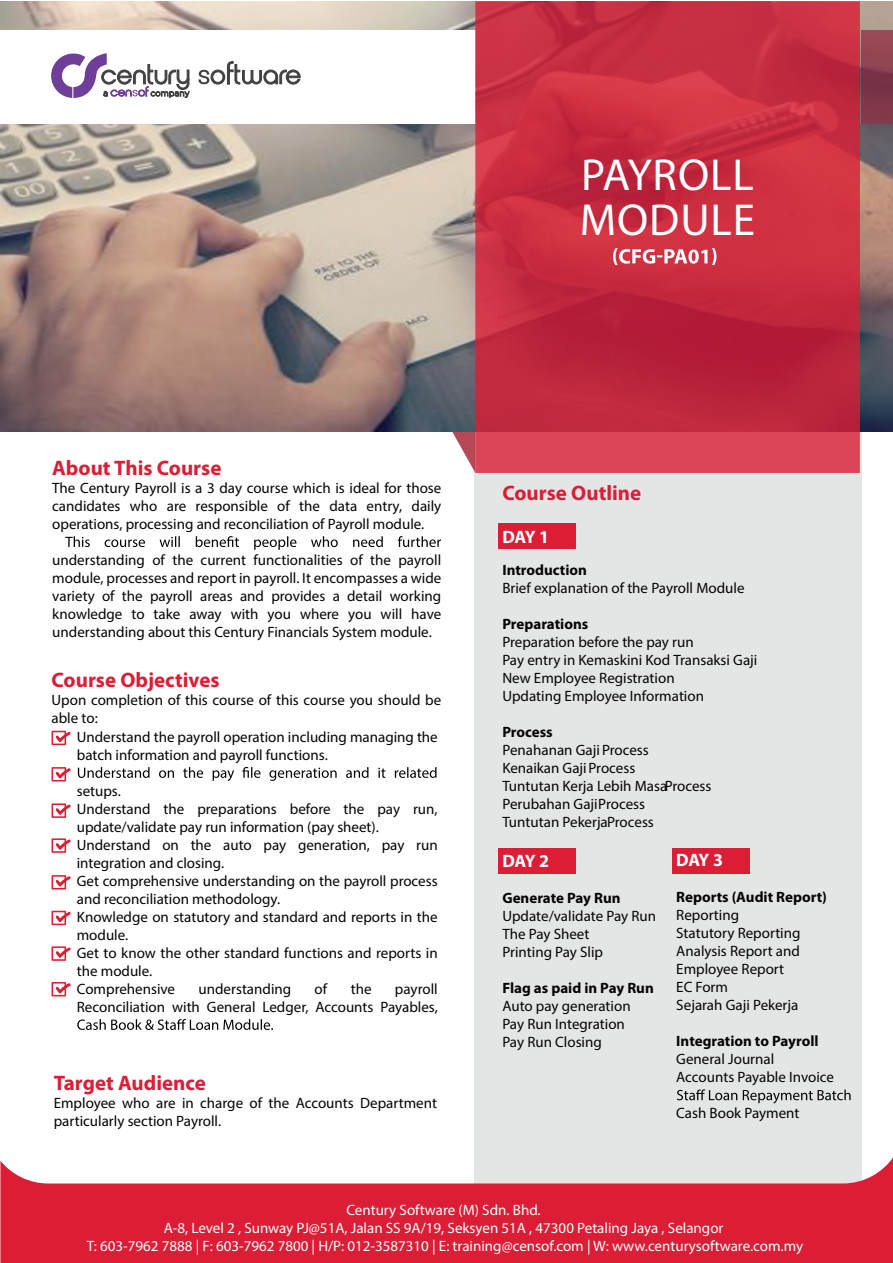
<style>
.page{position:relative;width:893px;height:1263px;background:#fff}
.page>*{position:absolute;margin:0;border:0;box-sizing:border-box;transform-origin:0 0}
.t1{font:45px/45px "Myriad Pro";letter-spacing:.02em;color:#fff}
.t2{font:700 21px "Myriad Pro";color:#db1d35}
.t3{font:700 18px "Myriad Pro";letter-spacing:-.055em;color:#fff}
.t4{font:15px/18px "Myriad Pro";color:#040503}
.t5{font:15px/18px "Myriad Pro";color:#fff;text-align:center}
.t6{font:italic 15px/18px "Myriad Pro";color:#040503}
.t7{font:700 15px "Myriad Pro";color:#040503}
.s1{font-style:italic}
.s2{font-weight:700;font-style:normal}
.s3{font-style:normal}
</style>
<div class="page">
<div style="left:474px;top:432px;width:387px;height:725px;background:#e4e5e5"></div>
<svg style="left:452px;top:432px;width:23px;height:41px"></svg>
<img style="left:0;top:1px;width:893px;height:431px">
<img style="left:0;top:30px;width:893px;height:94px">
<svg style="left:475px;top:1px;width:385px;height:472px"></svg>
<svg style="left:0;top:1157px;width:893px;height:106px;fill:#db1d35"></svg>
<svg style="left:613px;top:248px;width:103px;height:17px"></svg>
<svg style="left:65px;top:536px;width:376px;height:14px"></svg>
<svg style="left:78px;top:767px;width:358px;height:14px"></svg>
<svg style="left:77px;top:1019px;width:196px;height:11px"></svg>
<svg style="left:52px;top:731px;width:19px;height:14px"></svg>
<svg style="left:52px;top:767px;width:19px;height:14px"></svg>
<svg style="left:52px;top:803px;width:19px;height:15px"></svg>
<svg style="left:52px;top:838px;width:19px;height:15px"></svg>
<svg style="left:52px;top:875px;width:19px;height:14px"></svg>
<svg style="left:52px;top:911px;width:19px;height:14px"></svg>
<svg style="left:52px;top:946px;width:19px;height:15px"></svg>
<svg style="left:52px;top:982px;width:19px;height:14px"></svg>
<div style="left:499px;top:848px;width:76px;height:25px;background:#db1d35"></div>
<div style="left:673px;top:848px;width:76px;height:25px;background:#db1d35"></div>
<div style="left:499px;top:524px;width:76px;height:25px;background:#db1d35"></div>
<svg style="left:677px;top:1089px;width:173px;height:14px"></svg>
<svg style="left:198px;top:61px;width:103px;height:24px"></svg>
<svg style="left:51px;top:53px;width:139px;height:45px"></svg>
<h1 class="t1" style="left:580px;top:152px;width:177px">PAYROLL<br>MODULE</h1>
<h2 class="t2" style="left:52px;top:456px;width:171px">About This Course</h2>
<p class="t4" style="left:52px;top:479px;width:391px;text-align:justify">The Century Payroll is a 3 day course which is ideal for those candidates who are responsible of the data entry, daily operations, processing and reconciliation of Payroll module.</p>
<p class="t4" style="left:52px;top:551px;width:391px;text-align:justify">understanding of the current functionalities of the payroll module, processes and report in payroll. It encompasses a wide variety of the payroll areas and provides a detail working knowledge to take away with you where you will have understanding about this Century Financials System module.</p>
<h2 class="t2" style="left:52px;top:668px;width:170px">Course Objectives</h2>
<p class="t4" style="left:52px;top:691px;width:391px">Upon completion of this course of this course you should be able to:</p>
<p class="t4" style="left:77px;top:727px;width:362px">Understand the payroll operation including managing the batch information and payroll functions.</p>
<p class="t4" style="left:77px;top:781px;width:362px">setups.<br>Understand the preparations before the pay run, update/validate pay run information (pay sheet).<br>Understand on the auto pay generation, pay run integration and closing.<br>Get comprehensive understanding on the payroll process and reconciliation methodology.<br>Knowledge on statutory and standard and reports in the module.<br>Get to know the other standard functions and reports in the module.<br>Comprehensive</p>
<p class="t4" style="left:199px;top:979px;width:94px">understanding</p>
<p class="t4" style="left:315px;top:979px;width:14px">of</p>
<p class="t4" style="left:351px;top:979px;width:22px">the</p>
<p class="t4" style="left:77px;top:979px;width:362px;text-align:right">payroll<br>Reconciliation with General Ledger, Accounts Payables,</p>
<h2 class="t2" style="left:54px;top:1071px;width:154px">Target Audience</h2>
<p class="t4" style="left:54px;top:1094px;width:385px">Employee who are in charge of the Accounts Department particularly section Payroll.</p>
<h2 class="t2" style="left:502px;top:481px;width:140px">Course Outline</h2>
<p class="t3" style="left:502px;top:527px;width:48px">DAY 1</p>
<p class="t7" style="left:502px;top:562px;width:86px">Introduction</p>
<p class="t4" style="left:502px;top:579px;width:244px">Brief explanation of the Payroll Module</p>
<p class="t7" style="left:502px;top:616px;width:87px">Preparations</p>
<p class="t4" style="left:502px;top:633px;width:257px">Preparation before the pay run<br>Pay entry in <span class="s1">Kemaskini Kod Transaksi Gaji<br></span>New Employee Registration<br>Updating Employee Information</p>
<p class="t6" style="left:502px;top:723px;width:211px"><span class="s2">Process<br></span>Penahanan Gaji <span class="s3">Process<br></span>Kenaikan Gaji<span class="s3">Process<br></span>Tuntutan Kerja Lebih Masa<span class="s3">Process<br></span>Perubahan Gaji <span class="s3">Process<br></span>Tuntutan Pekerja<span class="s3">Process</span></p>
<p class="t3" style="left:502px;top:851px;width:48px">DAY 2</p>
<p class="t7" style="left:502px;top:889px;width:120px">Generate Pay Run</p>
<p class="t4" style="left:502px;top:907px;width:155px">Update/validate Pay Run<br>The Pay Sheet<br>Printing Pay Slip</p>
<p class="t7" style="left:502px;top:979px;width:153px">Flag as paid in Pay Run</p>
<p class="t4" style="left:502px;top:997px;width:130px">Auto pay generation<br>Pay Run Integration<br>Pay Run Closing</p>
<p class="t3" style="left:676px;top:850px;width:48px">DAY 3</p>
<p class="t7" style="left:676px;top:889px;width:152px">Reports (Audit Report)</p>
<p class="t4" style="left:676px;top:906px;width:126px">Reporting<br>Statutory Reporting<br>Analysis Report and<br>Employee Report<br>EC Form</p>
<p class="t6" style="left:676px;top:996px;width:124px">Sejarah Gaji Pekerja</p>
<p class="t7" style="left:676px;top:1033px;width:144px">Integration to Payroll</p>
<p class="t4" style="left:676px;top:1050px;width:159px">General Journal<br>Accounts Payable Invoice</p>
<p class="t4" style="left:676px;top:1104px;width:125px">Cash Book Payment</p>
<p class="t5" style="left:87px;top:1200px;width:718px">Century Software (M) Sdn. Bhd.<br>A-8, Level 2 , Sunway PJ@51A, Jalan SS 9A/19, Seksyen 51A , 47300 Petaling Jaya , Selangor<br>T: 603-7962 7888 | F: 603-7962 7800 | H/P: 012-3587310 | E: training@censof.com | W: www.centurysoftware.com.my</p>
</div>
